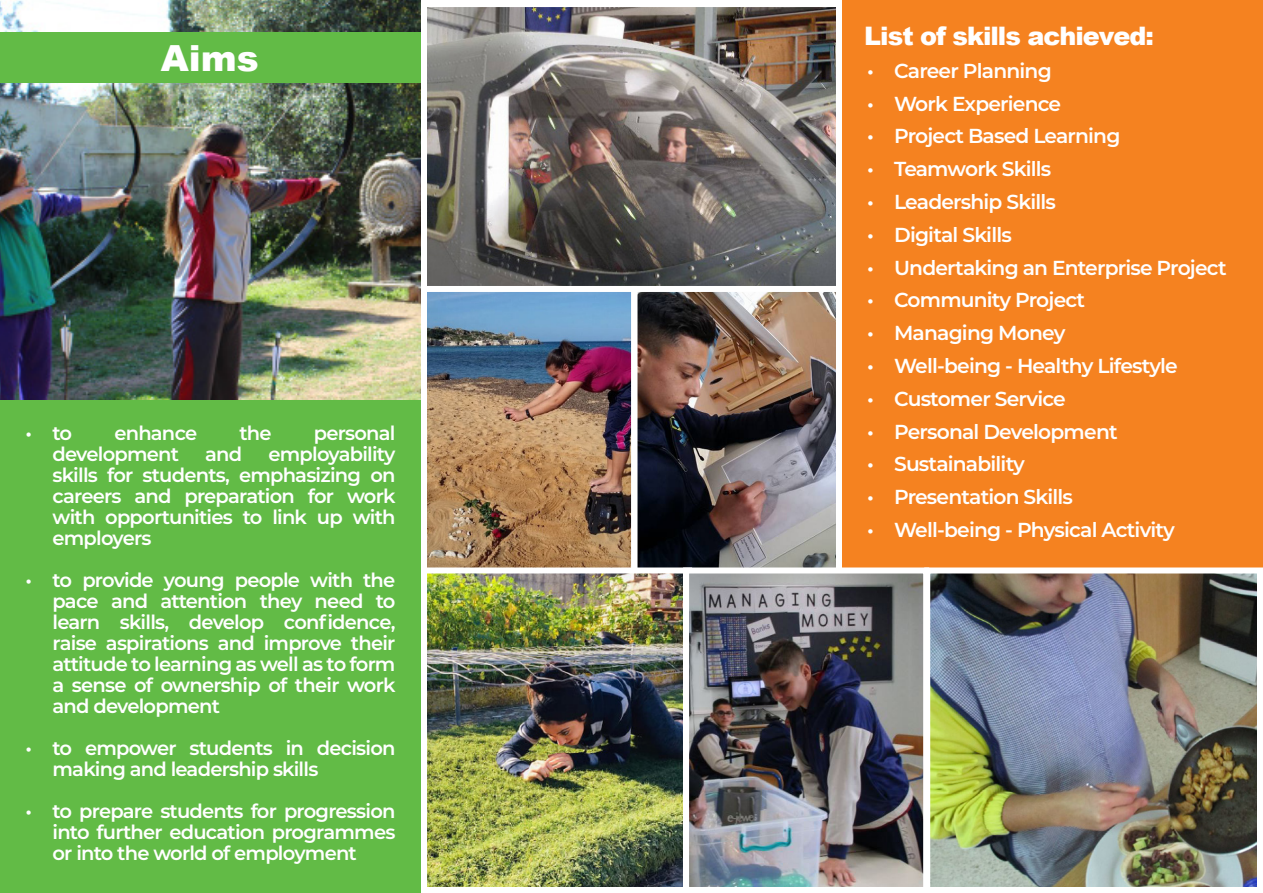
<style>
.page{position:relative;width:1263px;height:893px;background:#fff}
.page>*{position:absolute;margin:0;border:0;box-sizing:border-box;transform-origin:0 0}
.t1{font:900 36px "Arial";color:#fff}
.t2{font:900 25.5px "Arial";letter-spacing:-.04em;color:#fff}
.t3{font:600 20.25px "Montserrat";letter-spacing:-.04em;color:#fff}
.t4{font:600 19.5px/21px "Montserrat";letter-spacing:-.04em;color:#fff;text-align:justify}
</style>
<div class="page">
<div style="left:0;top:400px;width:421px;height:493px;background:#62bb46"></div>
<div style="left:842px;top:0;width:421px;height:567px;background:#f58220"></div>
<img style="left:0;top:0;width:421px;height:400px">
<div style="left:0;top:32px;width:421px;height:50px;background:#62bb46"></div>
<img style="left:428px;top:8px;width:407px;height:278px">
<div style="left:421px;top:1px;width:421px;height:298px;border:6px solid #fff"></div>
<img style="left:638px;top:293px;width:197px;height:274px">
<div style="left:631px;top:286px;width:211px;height:289px;border:6px solid #fff"></div>
<img style="left:428px;top:293px;width:202px;height:274px">
<div style="left:421px;top:286px;width:216px;height:290px;border:6px solid #fff"></div>
<img style="left:428px;top:574px;width:254px;height:312px">
<div style="left:421px;top:567px;width:271px;height:326px;border:6px solid #fff"></div>
<img style="left:690px;top:574px;width:232px;height:312px">
<div style="left:683px;top:567px;width:246px;height:326px;border:6px solid #fff"></div>
<img style="left:931px;top:574px;width:325px;height:312px">
<div style="left:924px;top:567px;width:339px;height:326px;border:6px solid #fff"></div>
<h1 class="t1" style="left:161px;top:32px;width:99px">Aims</h1>
<p class="t4" style="left:26px;top:421px;width:48px">• to</p>
<p class="t4" style="left:114px;top:421px;width:84px">enhance</p>
<p class="t4" style="left:239px;top:421px;width:34px">the</p>
<p class="t4" style="left:314px;top:421px;width:83px">personal</p>
<p class="t4" style="left:53px;top:442px;width:128px">development</p>
<p class="t4" style="left:205px;top:442px;width:39px">and</p>
<p class="t4" style="left:53px;top:442px;width:344px;text-indent:216px">employability skills for students, emphasizing on careers and preparation for work with opportunities to link up with employers</p>
<p class="t4" style="left:53px;top:568px;width:344px;text-indent:-27px">• to provide young people with the pace and attention they need to learn skills, develop confidence, raise aspirations and improve their attitude to learning as well as to form a sense of ownership of their work and development</p>
<p class="t4" style="left:53px;top:736px;width:344px;text-indent:-27px">• to empower students in decision making and leadership skills</p>
<p class="t4" style="left:53px;top:800px;width:344px;text-indent:-27px">• to prepare students for progression into further education programmes or into the world of employment</p>
<h2 class="t2" style="left:864px;top:17px;width:291px">List of skills achieved:</h2>
<p class="t3" style="left:867px;top:56px;width:186px">• Career Planning</p>
<p class="t3" style="left:867px;top:89px;width:196px">• Work Experience</p>
<p class="t3" style="left:867px;top:122px;width:255px">• Project Based Learning</p>
<p class="t3" style="left:867px;top:155px;width:186px">• Teamwork Skills</p>
<p class="t3" style="left:867px;top:187px;width:190px">• Leadership Skills</p>
<p class="t3" style="left:867px;top:220px;width:146px">• Digital Skills</p>
<p class="t3" style="left:867px;top:253px;width:361px">• Undertaking an Enterprise Project</p>
<p class="t3" style="left:867px;top:286px;width:220px">• Community Project</p>
<p class="t3" style="left:867px;top:319px;width:200px">• Managing Money</p>
<p class="t3" style="left:867px;top:351px;width:312px">• Well-being - Healthy Lifestyle</p>
<p class="t3" style="left:867px;top:384px;width:200px">• Customer Service</p>
<p class="t3" style="left:867px;top:417px;width:252px">• Personal Development</p>
<p class="t3" style="left:867px;top:450px;width:159px">• Sustainability</p>
<p class="t3" style="left:867px;top:483px;width:207px">• Presentation Skills</p>
<p class="t3" style="left:867px;top:515px;width:309px">• Well-being - Physical Activity</p>
</div>
